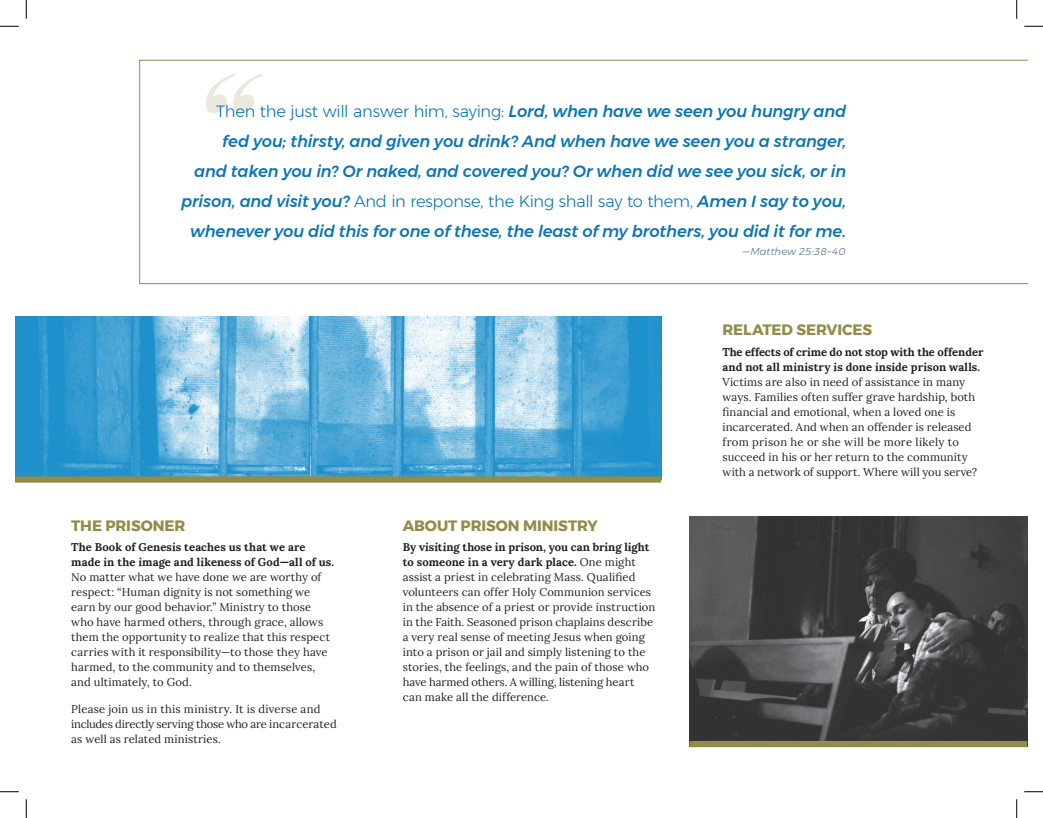
<style>
.page{position:relative;width:1043px;height:818px;background:#fff}
.page>*{position:absolute;margin:0;border:0;box-sizing:border-box;transform-origin:0 0}
.t1{font:229.75px "Great Vibes";color:#938b48}
.t2{font:italic 500 16.25px/30px "Montserrat";letter-spacing:-.01em;color:#0c75b3;text-align:right}
.t3{font:700 15px "Montserrat";letter-spacing:-.005em;color:#938b48}
.t4{font:11.25px/15px "Lora";letter-spacing:.01em;color:#231f20}
.t5{font:italic 300 10px "Montserrat";color:#546d86}
.s1{font-weight:300;font-style:normal}
.s2{font-weight:700}
</style>
<div class="page">
<img style="left:689px;top:516px;width:338px;height:224px">
<svg style="left:139px;top:60px;width:889px;height:224px"></svg>
<img style="left:15px;top:317px;width:646px;height:159px">
<div style="left:689px;top:740px;width:338px;height:7px;background:#938b48"></div>
<div style="left:15px;top:476px;width:646px;height:6px;background:#938b48"></div>
<svg style="left:0;top:25px;width:19px;height:2px"></svg>
<svg style="left:1024px;top:25px;width:18px;height:2px"></svg>
<svg style="left:0;top:791px;width:19px;height:1px"></svg>
<svg style="left:1024px;top:791px;width:18px;height:1px"></svg>
<svg style="left:25px;top:0;width:2px;height:19px"></svg>
<svg style="left:25px;top:799px;width:2px;height:19px"></svg>
<svg style="left:1016px;top:0;width:1px;height:19px"></svg>
<svg style="left:1016px;top:799px;width:1px;height:19px"></svg>
<h1 class="t1" style="left:196px;top:46px;width:71px">“</h1>
<p class="t2" style="left:181px;top:96px;width:666px"><span class="s1">Then the just will answer him, saying:</span> Lord, when have we seen you hungry and<br>fed you; thirsty, and given you drink? And when have we seen you a stranger,<br>and taken you in? Or naked, and covered you? Or when did we see you sick, or in prison, and visit you? <span class="s1">And in response, the King shall say to them,</span> Amen I say to you, whenever you did this for one of these, the least of my brothers, you did it for me.</p>
<p class="t5" style="left:742px;top:244px;width:105px">—Matthew 25:38–40</p>
<p class="t3" style="left:71px;top:513px;width:116px">THE PRISONER</p>
<p class="t4" style="left:71px;top:539px;width:264px"><span class="s2">The Book of Genesis teaches us that we are made in the image and likeness of God—all of us.<br></span>No matter what we have done we are worthy of respect: “Human dignity is not something we earn by our good behavior.” Ministry to those who have harmed others, through grace, allows them the opportunity to realize that this respect carries with it responsibility—to those they have harmed, to the community and to themselves, and ultimately, to God.</p>
<p class="t4" style="left:71px;top:700px;width:267px">Please join us in this ministry. It is diverse and includes directly serving those who are incarcerated as well as related ministries.</p>
<p class="t3" style="left:403px;top:513px;width:196px">ABOUT PRISON MINISTRY</p>
<p class="t4" style="left:403px;top:539px;width:254px"><span class="s2">By visiting those in prison, you can bring light to someone in a very dark place.</span> One might assist a priest in celebrating Mass. Qualified volunteers can offer Holy Communion services in the absence of a priest or provide instruction in the Faith. Seasoned prison chaplains describe a very real sense of meeting Jesus when going into a prison or jail and simply listening to the stories, the feelings, and the pain of those who have harmed others. A willing, listening heart can make all the difference.</p>
<p class="t3" style="left:722px;top:317px;width:151px">RELATED SERVICES</p>
<p class="t4" style="left:722px;top:343px;width:263px"><span class="s2">The effects of crime do not stop with the offender and not all ministry is done inside prison walls.<br></span>Victims are also in need of assistance in many ways. Families often suffer grave hardship, both financial and emotional, when a loved one is incarcerated. And when an offender is released from prison he or she will be more likely to succeed in his or her return to the community with a network of support. Where will you serve?</p>
</div>
